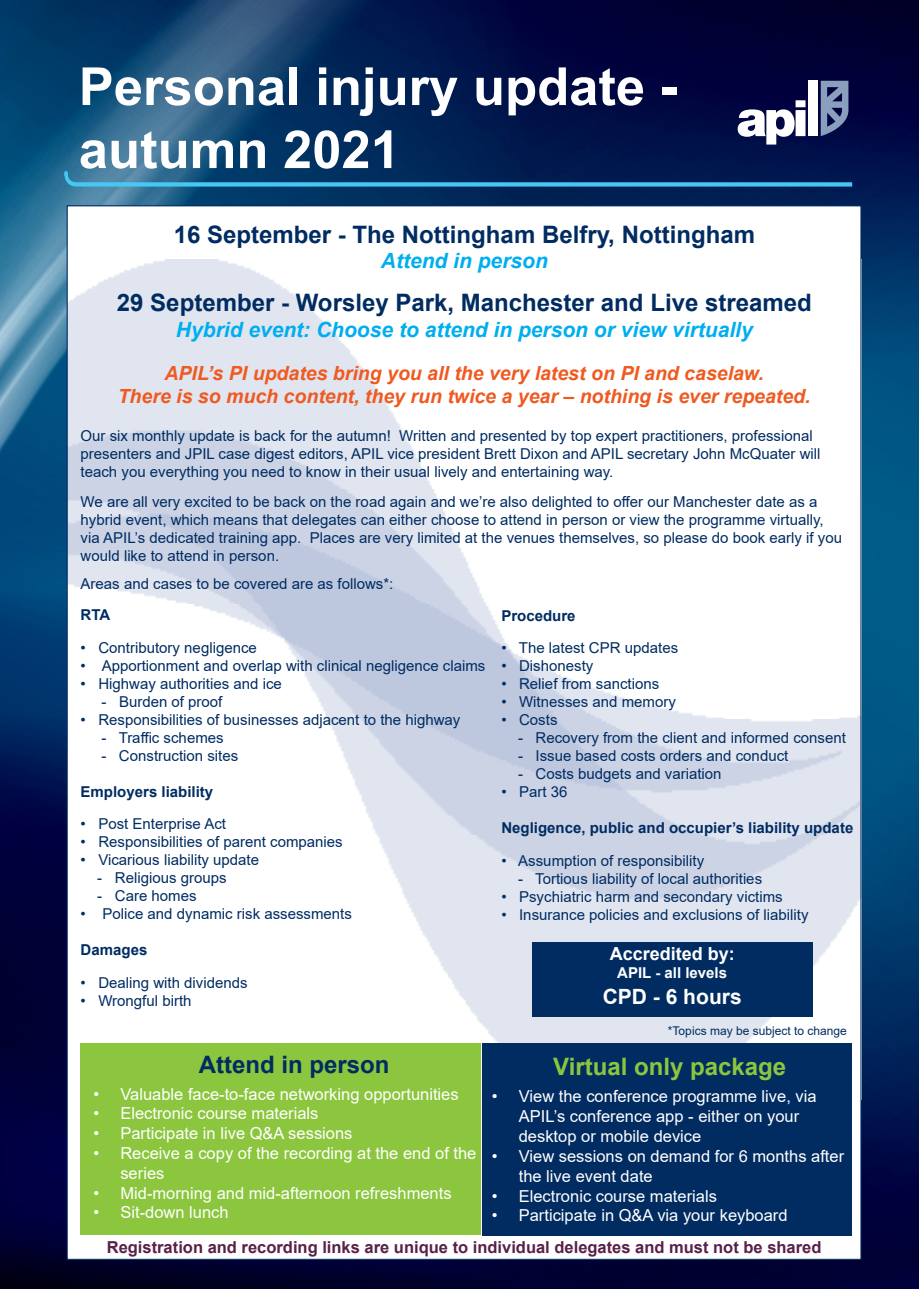
<style>
.page{position:relative;width:919px;height:1289px;background:#fff}
.page>*{position:absolute;margin:0;border:0;box-sizing:border-box;transform-origin:0 0}
.t1{font:700 52.5px/63px "Arial";color:#fff}
.t2{font:700 24px "Arial";color:#002c62}
.t3{font:700 24px "Arial";color:#8bc63e}
.t4{font:italic 700 21px "Arial";color:#00aeef}
.t5{font:700 21px "Arial";color:#fff}
.t6{font:italic 700 19.5px/23.4px "Arial";color:#ef5a21;text-align:center}
.t7{font:700 18px "Arial";color:#fff}
.t8{font:16.5px/19.8px "Arial";color:#fff}
.t9{font:700 16.5px "Arial";color:#592049}
.t10{font:15px/18px "Arial";color:#002c62}
.t11{font:700 15px "Arial";color:#002c62}
.t12{font:700 15px "Arial";color:#fff}
.t13{font:12px "Arial";color:#002c62}
</style>
<div class="page">
<img style="left:0;top:0;width:918px;height:1288px">
<svg style="left:63px;top:170px;width:790px;height:18px;background:#185585"></svg>
<div style="left:67px;top:206px;width:793px;height:1053px;background:#fff"></div>
<img style="left:69px;top:259px;width:790px;height:840px">
<div style="left:80px;top:1043px;width:401px;height:192px;background:#8bc63e"></div>
<div style="left:531px;top:942px;width:281px;height:74px;background:#002c62"></div>
<div style="left:482px;top:1042px;width:369px;height:193px;background:#002c62"></div>
<svg style="left:820px;top:81px;width:28px;height:55px;background:#617198"></svg>
<svg style="left:737px;top:100px;width:68px;height:44px"></svg>
<div style="left:807px;top:81px;width:10px;height:55px;background:#fff"></div>
<p class="t1" style="left:79px;top:56px;width:600px">Personal injury update - autumn 2021</p>
<p class="t2" style="left:174px;top:218px;width:582px">16 September - The Nottingham Belfry, Nottingham</p>
<p class="t4" style="left:381px;top:247px;width:168px">Attend in person</p>
<p class="t2" style="left:117px;top:286px;width:696px">29 September - Worsley Park, Manchester and Live streamed</p>
<p class="t4" style="left:176px;top:315px;width:578px">Hybrid event: Choose to attend in person or view virtually</p>
<p class="t6" style="left:118px;top:362px;width:694px">APIL’s PI updates bring you all the very latest on PI and caselaw.<br>There is so much content, they run twice a year – nothing is ever repeated.</p>
<p class="t10" style="left:81px;top:426px;width:741px">Our six monthly update is back for the autumn! Written and presented by top expert practitioners, professional presenters and JPIL case digest editors, APIL vice president Brett Dixon and APIL secretary John McQuater will teach you everything you need to know in their usual lively and entertaining way.</p>
<p class="t10" style="left:81px;top:492px;width:762px">We are all very excited to be back on the road again and we’re also delighted to offer our Manchester date as a hybrid event, which means that delegates can either choose to attend in person or view the programme virtually, via APIL’s dedicated training app. Places are very limited at the venues themselves, so please do book early if you would like to attend in person.</p>
<p class="t10" style="left:81px;top:574px;width:314px">Areas and cases to be covered are as follows*:</p>
<p class="t11" style="left:81px;top:604px;width:31px">RTA</p>
<p class="t10" style="left:81px;top:638px;width:178px">• Contributory negligence</p>
<p class="t10" style="left:81px;top:656px;width:406px">• Apportionment and overlap with clinical negligence claims</p>
<p class="t10" style="left:81px;top:674px;width:203px">• Highway authorities and ice</p>
<p class="t10" style="left:101px;top:692px;width:122px">- Burden of proof</p>
<p class="t10" style="left:81px;top:710px;width:381px">• Responsibilities of businesses adjacent to the highway</p>
<p class="t10" style="left:101px;top:728px;width:124px">- Traffic schemes</p>
<p class="t10" style="left:101px;top:746px;width:138px">- Construction sites</p>
<p class="t11" style="left:81px;top:781px;width:134px">Employers liability</p>
<p class="t10" style="left:81px;top:815px;width:147px">• Post Enterprise Act</p>
<p class="t10" style="left:81px;top:833px;width:264px">• Responsibilities of parent companies</p>
<p class="t10" style="left:81px;top:851px;width:180px">• Vicarious liability update</p>
<p class="t10" style="left:97px;top:869px;width:131px">- Religious groups</p>
<p class="t10" style="left:97px;top:887px;width:101px">- Care homes</p>
<p class="t10" style="left:81px;top:905px;width:273px">• Police and dynamic risk assessments</p>
<p class="t11" style="left:81px;top:939px;width:68px">Damages</p>
<p class="t10" style="left:81px;top:973px;width:168px">• Dealing with dividends</p>
<p class="t10" style="left:81px;top:991px;width:112px">• Wrongful birth</p>
<p class="t11" style="left:501px;top:605px;width:76px">Procedure</p>
<p class="t10" style="left:501px;top:639px;width:178px">• The latest CPR updates</p>
<p class="t10" style="left:501px;top:657px;width:93px">• Dishonesty</p>
<p class="t10" style="left:501px;top:675px;width:159px">• Relief from sanctions</p>
<p class="t10" style="left:501px;top:693px;width:176px">• Witnesses and memory</p>
<p class="t10" style="left:501px;top:711px;width:58px">• Costs</p>
<p class="t10" style="left:518px;top:729px;width:329px">- Recovery from the client and informed consent</p>
<p class="t10" style="left:518px;top:747px;width:272px">- Issue based costs orders and conduct</p>
<p class="t10" style="left:518px;top:765px;width:205px">- Costs budgets and variation</p>
<p class="t10" style="left:501px;top:783px;width:68px">• Part 36</p>
<p class="t11" style="left:501px;top:817px;width:353px">Negligence, public and occupier’s liability update</p>
<p class="t10" style="left:501px;top:851px;width:204px">• Assumption of responsibility</p>
<p class="t10" style="left:518px;top:869px;width:245px">- Tortious liability of local authorities</p>
<p class="t10" style="left:501px;top:887px;width:283px">• Psychiatric harm and secondary victims</p>
<p class="t10" style="left:501px;top:905px;width:309px">• Insurance policies and exclusions of liability</p>
<p class="t7" style="left:609px;top:941px;width:127px">Accredited by:</p>
<p class="t12" style="left:617px;top:962px;width:111px">APIL - all levels</p>
<p class="t5" style="left:602px;top:981px;width:140px">CPD - 6 hours</p>
<p class="t13" style="left:668px;top:1022px;width:180px">*Topics may be subject to change</p>
<p class="t2" style="left:199px;top:1047px;width:192px">Attend in person</p>
<p class="t8" style="left:93px;top:1083px;width:367px">• Valuable face-to-face networking opportunities</p>
<p class="t8" style="left:93px;top:1103px;width:227px">• Electronic course materials</p>
<p class="t8" style="left:93px;top:1123px;width:261px">• Participate in live Q&amp;A sessions</p>
<p class="t8" style="left:120px;top:1143px;width:357px;text-indent:-27px">• Receive a copy of the recording at the end of the series</p>
<p class="t8" style="left:93px;top:1182px;width:360px">• Mid-morning and mid-afternoon refreshments</p>
<p class="t8" style="left:93px;top:1202px;width:137px">• Sit-down lunch</p>
<p class="t3" style="left:553px;top:1050px;width:234px">Virtual only package</p>
<p class="t8" style="left:518px;top:1086px;width:299px;text-indent:-27px">• View the conference programme live, via<br>APIL’s conference app - either on your desktop or mobile device</p>
<p class="t8" style="left:518px;top:1145px;width:327px;text-indent:-27px">• View sessions on demand for 6 months after the live event date</p>
<p class="t8" style="left:491px;top:1185px;width:227px">• Electronic course materials</p>
<p class="t8" style="left:491px;top:1205px;width:297px">• Participate in Q&amp;A via your keyboard</p>
<p class="t9" style="left:107px;top:1235px;width:716px">Registration and recording links are unique to individual delegates and must not be shared</p>
</div>
